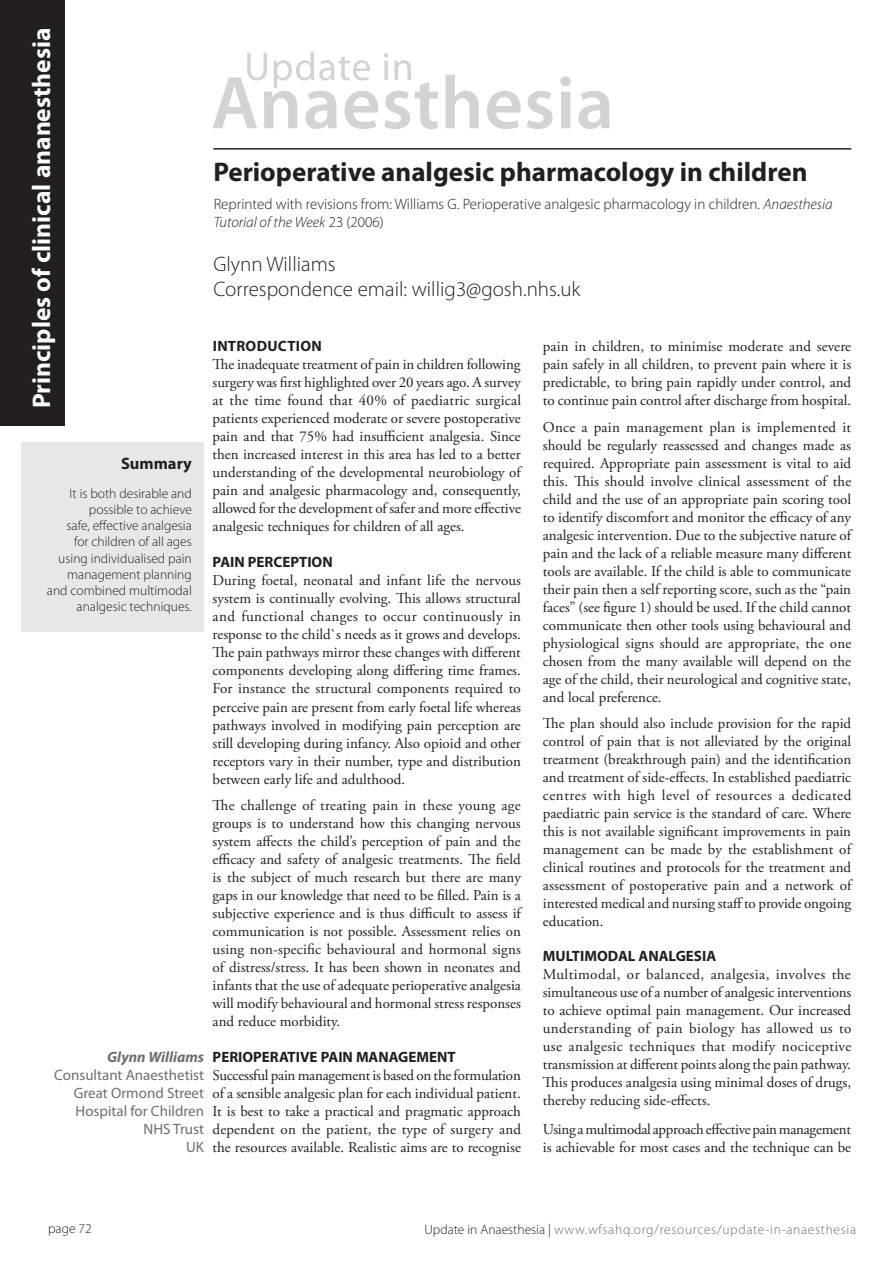
<style>
.page{position:relative;width:893px;height:1263px;background:#fff}
.page>*{position:absolute;margin:0;border:0;box-sizing:border-box;transform-origin:0 0}
.t1{font:700 27px "Myriad Pro";color:#231f20}
.t2{font:700 25.5px "Myriad Pro";color:#fff}
.t3{font:300 21px/25.2px "Myriad Pro";color:#231f20}
.t4{font:700 16.5px "Myriad Pro";color:#231f20}
.t5{font:15px/18px "Adobe Garamond Pro";color:#231f20;text-align:justify}
.t6{font:300 15px/18px "Myriad Pro";color:#231f20}
.t7{font:15px/18px "Adobe Garamond Pro";letter-spacing:-.02em;color:#231f20}
.t8{font:700 15px "Myriad Pro";letter-spacing:.02em;color:#231f20}
.t9{font:15px/18px "Myriad Pro";color:#6d6e71;text-align:right}
.t10{font:italic 700 15px "Myriad Pro";color:#6d6e71}
.t11{font:300 13.5px/16.2px "Myriad Pro";color:#231f20;text-align:right}
.t12{font:300 13.5px "Myriad Pro";letter-spacing:.05em;color:#6d6e71}
.s1{font-style:italic}
.s2{color:#231f20}
</style>
<div class="page">
<hr style="left:213px;top:148px;width:638px;height:2px;background:#231f20">
<div style="left:21px;top:442px;width:183px;height:189px;background:#e6e7e8"></div>
<div style="left:0;top:0;width:65px;height:425px;background:#231f20"></div>
<svg style="left:213px;top:52px;width:397px;height:77px"></svg>
<h2 class="t2" style="left:25px;top:408px;width:382px;rotate:-90deg">Principles of clinical ananesthesia</h2>
<p class="t4" style="left:121px;top:452px;width:72px">Summary</p>
<p class="t11" style="left:47px;top:485px;width:146px">It is both desirable and possible to achieve<br>safe, effective analgesia<br>for children of all ages using individualised pain management planning and combined multimodal analgesic techniques.</p>
<p class="t10" style="left:107px;top:1048px;width:98px">Glynn Williams</p>
<p class="t9" style="left:54px;top:1066px;width:151px">Consultant Anaesthetist<br>Great Ormond Street<br>Hospital for Children<br>NHS Trust<br>UK</p>
<h1 class="t1" style="left:213px;top:155px;width:596px">Perioperative analgesic pharmacology in children</h1>
<p class="t6" style="left:214px;top:195px;width:620px">Reprinted with revisions from: Williams G. Perioperative analgesic pharmacology in children. <span class="s1">Anaesthesia<br>Tutorial of the Week</span> 23 (2006)</p>
<h3 class="t3" style="left:213px;top:251px;width:369px">Glynn Williams<br>Correspondence email: willig3@gosh.nhs.uk</h3>
<p class="t8" style="left:213px;top:337px;width:111px">introduction</p>
<p class="t5" style="left:213px;top:356px;width:310px">The inadequate treatment of pain in children following surgery was first highlighted over 20 years ago. A survey at the time found that 40% of paediatric surgical patients experienced moderate or severe postoperative pain and that 75% had insufficient analgesia. Since then increased interest in this area has led to a better understanding of the developmental neurobiology of pain and analgesic pharmacology and, consequently, allowed for the development of safer and more effective analgesic techniques for children of all ages.</p>
<p class="t8" style="left:213px;top:553px;width:9px">PAIN</p>
<p class="t8" style="left:248px;top:553px;width:10px">PERCEPTION</p>
<p class="t5" style="left:213px;top:572px;width:310px">During foetal, neonatal and infant life the nervous system is continually evolving. This allows structural and functional changes to occur continuously in response to the child`s needs as it grows and develops.<br>The pain pathways mirror these changes with different components developing along differing time frames.<br>For instance the structural components required to perceive pain are present from early foetal life whereas pathways involved in modifying pain perception are still developing during infancy. Also opioid and other receptors vary in their number, type and distribution between early life and adulthood.</p>
<p class="t5" style="left:213px;top:797px;width:310px">The challenge of treating pain in these young age groups is to understand how this changing nervous system affects the child’s perception of pain and the efficacy and safety of analgesic treatments. The field is the subject of much research but there are many gaps in our knowledge that need to be filled. Pain is a subjective experience and is thus difficult to assess if communication is not possible. Assessment relies on using non-specific behavioural and hormonal signs of distress/stress. It has been shown in neonates and infants that the use of adequate perioperative analgesia will modify behavioural and hormonal stress responses and reduce morbidity.</p>
<p class="t8" style="left:213px;top:1047px;width:9px">PERIOPERATI</p>
<p class="t8" style="left:300px;top:1047px;width:30px">VE PAIN</p>
<p class="t8" style="left:356px;top:1047px;width:12px">MANA</p>
<p class="t8" style="left:398px;top:1047px;width:21px">GEMENT</p>
<p class="t5" style="left:213px;top:1067px;width:310px">Successful pain management is based on the formulation of a sensible analgesic plan for each individual patient.<br>It is best to take a practical and pragmatic approach dependent on the patient, the type of surgery and the resources available. Realistic aims are to recognise</p>
<p class="t5" style="left:543px;top:338px;width:310px">pain in children, to minimise moderate and severe pain safely in all children, to prevent pain where it is predictable, to bring pain rapidly under control, and to continue pain control after discharge from hospital.</p>
<p class="t5" style="left:543px;top:418px;width:310px">Once a pain management plan is implemented it should be regularly reassessed and changes made as required. Appropriate pain assessment is vital to aid this. This should involve clinical assessment of the child and the use of an appropriate pain scoring tool to identify discomfort and monitor the efficacy of any analgesic intervention. Due to the subjective nature of pain and the lack of a reliable measure many different tools are available. If the child is able to communicate their pain then a self reporting score, such as the “pain faces” (see figure 1) should be used. If the child cannot communicate then other tools using behavioural and physiological signs should are appropriate, the one chosen from the many available will depend on the age of the child, their neurological and cognitive state, and local preference.</p>
<p class="t5" style="left:543px;top:715px;width:310px">The plan should also include provision for the rapid control of pain that is not alleviated by the original treatment (breakthrough pain) and the identification and treatment of side-effects. In established paediatric centres with high level of resources a dedicated paediatric pain service is the standard of care. Where this is not available significant improvements in pain management can be made by the establishment of clinical routines and protocols for the treatment and assessment of postoperative pain and a network of interested medical and nursing staff to provide ongoing education.</p>
<p class="t8" style="left:543px;top:946px;width:33px">MULTIMODAL</p>
<p class="t8" style="left:639px;top:946px;width:11px">ANAL</p>
<p class="t8" style="left:676px;top:946px;width:34px">GESIA</p>
<p class="t5" style="left:543px;top:966px;width:310px">Multimodal, or balanced, analgesia, involves the simultaneous use of a number of analgesic interventions to achieve optimal pain management. Our increased understanding of pain biology has allowed us to use analgesic techniques that modify nociceptive transmission at different points along the pain pathway.<br>This produces analgesia using minimal doses of drugs, thereby reducing side-effects.</p>
<p class="t7" style="left:543px;top:1120px;width:310px">Using a multimodal approach effective pain management is achievable for most cases and the technique can be</p>
<p class="t11" style="left:48px;top:1221px;width:45px">page 72</p>
<p class="t12" style="left:424px;top:1221px;width:433px"><span class="s2">Update in Anaesthesia |</span> www.wfsahq.org/resources/update-in-anaesthesia</p>
</div>
